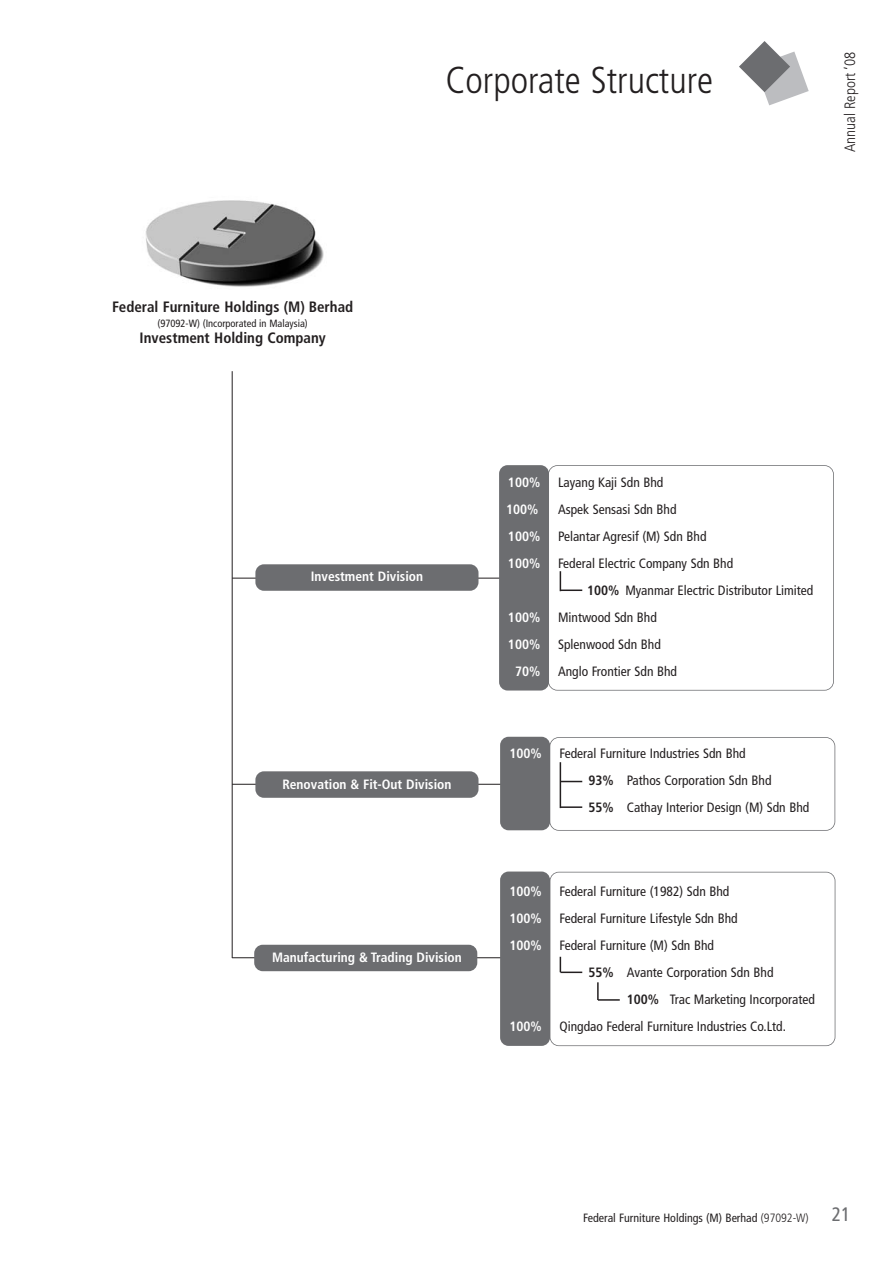
<style>
.page{position:relative;width:893px;height:1263px;background:#fff}
.page>*{position:absolute;margin:0;border:0;box-sizing:border-box;transform-origin:0 0}
.t1{font:300 condensed 37.5px "Frutiger";color:#231f20}
.t2{font:700 condensed 15px "Frutiger";color:#231f20}
.t3{font:300 condensed 15px "Frutiger";color:#231f20}
.t4{font:condensed 13.5px/27px "Frutiger";color:#231f20}
.t5{font:700 condensed 13.5px "Frutiger";color:#fff}
.t6{font:condensed 12px "Frutiger";color:#231f20}
.t7{font:condensed 10.5px "Frutiger";color:#231f20}
.s1{font-weight:700}
.s2{font-weight:300}
.s3{font-size:19.5px;color:#6c6d70}
</style>
<div class="page">
<hr style="left:232px;top:578px;width:283px;height:1px;background:#231f20">
<hr style="left:232px;top:957px;width:283px;height:1px;background:#231f20">
<hr style="left:232px;top:784px;width:283px;height:1px;background:#231f20">
<svg style="left:739px;top:41px;width:70px;height:64px"></svg>
<div style="left:550px;top:872px;width:285px;height:174px;border:2px solid #6c6d70;border-radius:9px"></div>
<div style="left:549px;top:737px;width:286px;height:94px;border:2px solid #6c6d70;border-radius:9px"></div>
<div style="left:548px;top:465px;width:286px;height:226px;border:2px solid #6c6d70;border-radius:9px"></div>
<hr style="left:232px;top:371px;width:1px;height:587px;background:#231f20">
<div style="left:500px;top:737px;width:50px;height:93px;background:#6c6d70;border-radius:9px"></div>
<div style="left:500px;top:871px;width:50px;height:175px;background:#6c6d70;border-radius:9px"></div>
<div style="left:499px;top:465px;width:50px;height:225px;background:#6c6d70;border-radius:9px"></div>
<div style="left:255px;top:564px;width:223px;height:27px;background:#6c6d70;border-radius:9px"></div>
<img style="left:145px;top:200px;width:179px;height:87px">
<svg style="left:560px;top:571px;width:1px;height:18px"></svg>
<hr style="left:560px;top:589px;width:22px;height:2px;background:#231f20">
<hr style="left:560px;top:762px;width:1px;height:46px;background:#231f20">
<hr style="left:560px;top:806px;width:22px;height:2px;background:#231f20">
<svg style="left:561px;top:781px;width:21px;height:1px"></svg>
<svg style="left:560px;top:957px;width:1px;height:14px"></svg>
<svg style="left:597px;top:982px;width:2px;height:18px"></svg>
<hr style="left:598px;top:999px;width:22px;height:2px;background:#231f20">
<hr style="left:560px;top:971px;width:22px;height:2px;background:#231f20">
<div style="left:255px;top:771px;width:223px;height:27px;background:#6c6d70;border-radius:9px"></div>
<div style="left:254px;top:945px;width:223px;height:26px;background:#6c6d70;border-radius:9px"></div>
<h1 class="t1" style="left:445px;top:65px;width:269px">Corporate Structure</h1>
<p class="t3" style="left:844px;top:152px;width:102px;rotate:-90deg">Annual Report ‘08</p>
<p class="t2" style="left:112px;top:301px;width:243px">Federal Furniture Holdings (M) Berhad</p>
<p class="t7" style="left:157px;top:319px;width:152px">(97092-W) (Incorporated in Malaysia)</p>
<p class="t2" style="left:140px;top:332px;width:188px">Investment Holding Company</p>
<p class="t5" style="left:311px;top:571px;width:114px">Investment Division</p>
<p class="t5" style="left:282px;top:779px;width:171px">Renovation &amp; Fit-Out Division</p>
<p class="t5" style="left:272px;top:952px;width:191px">Manufacturing &amp; Trading Division</p>
<p class="t5" style="left:508px;top:477px;width:34px">100%</p>
<p class="t4" style="left:558px;top:470px;width:107px">Layang Kaji Sdn Bhd</p>
<p class="t5" style="left:506px;top:504px;width:34px">100%</p>
<p class="t4" style="left:558px;top:497px;width:120px">Aspek Sensasi Sdn Bhd</p>
<p class="t5" style="left:508px;top:531px;width:34px">100%</p>
<p class="t4" style="left:558px;top:524px;width:150px">Pelantar Agresif (M) Sdn Bhd</p>
<p class="t5" style="left:508px;top:558px;width:34px">100%</p>
<p class="t4" style="left:587px;top:551px;width:228px;text-indent:-29px">Federal Electric Company Sdn Bhd<br><span class="s1">100%</span> Myanmar Electric Distributor Limited</p>
<p class="t5" style="left:508px;top:612px;width:34px">100%</p>
<p class="t4" style="left:558px;top:605px;width:100px">Mintwood Sdn Bhd</p>
<p class="t5" style="left:508px;top:639px;width:34px">100%</p>
<p class="t4" style="left:558px;top:632px;width:104px">Splenwood Sdn Bhd</p>
<p class="t5" style="left:515px;top:666px;width:27px">70%</p>
<p class="t4" style="left:558px;top:659px;width:121px">Anglo Frontier Sdn Bhd</p>
<p class="t5" style="left:509px;top:748px;width:34px">100%</p>
<p class="t4" style="left:589px;top:741px;width:222px;text-indent:-29px">Federal Furniture Industries Sdn Bhd<br><span class="s1">93%</span> Pathos Corporation Sdn Bhd<br><span class="s1">55%</span> Cathay Interior Design (M) Sdn Bhd</p>
<p class="t5" style="left:509px;top:886px;width:34px">100%</p>
<p class="t4" style="left:559px;top:879px;width:171px">Federal Furniture (1982) Sdn Bhd</p>
<p class="t5" style="left:509px;top:913px;width:34px">100%</p>
<p class="t4" style="left:559px;top:906px;width:180px">Federal Furniture Lifestyle Sdn Bhd</p>
<p class="t5" style="left:509px;top:940px;width:34px">100%</p>
<p class="t4" style="left:559px;top:933px;width:156px">Federal Furniture (M) Sdn Bhd</p>
<p class="t4" style="left:589px;top:960px;width:186px"><span class="s1">55%</span> Avante Corporation Sdn Bhd</p>
<p class="t4" style="left:627px;top:987px;width:190px"><span class="s1">100%</span> Trac Marketing Incorporated</p>
<p class="t5" style="left:509px;top:1021px;width:34px">100%</p>
<p class="t4" style="left:559px;top:1014px;width:228px">Qingdao Federal Furniture Industries Co.Ltd.</p>
<p class="t6" style="left:583px;top:1213px;width:269px">Federal Furniture Holdings (M) Berhad <span class="s2">(97092-W)</span> <span class="s3">21</span></p>
</div>
